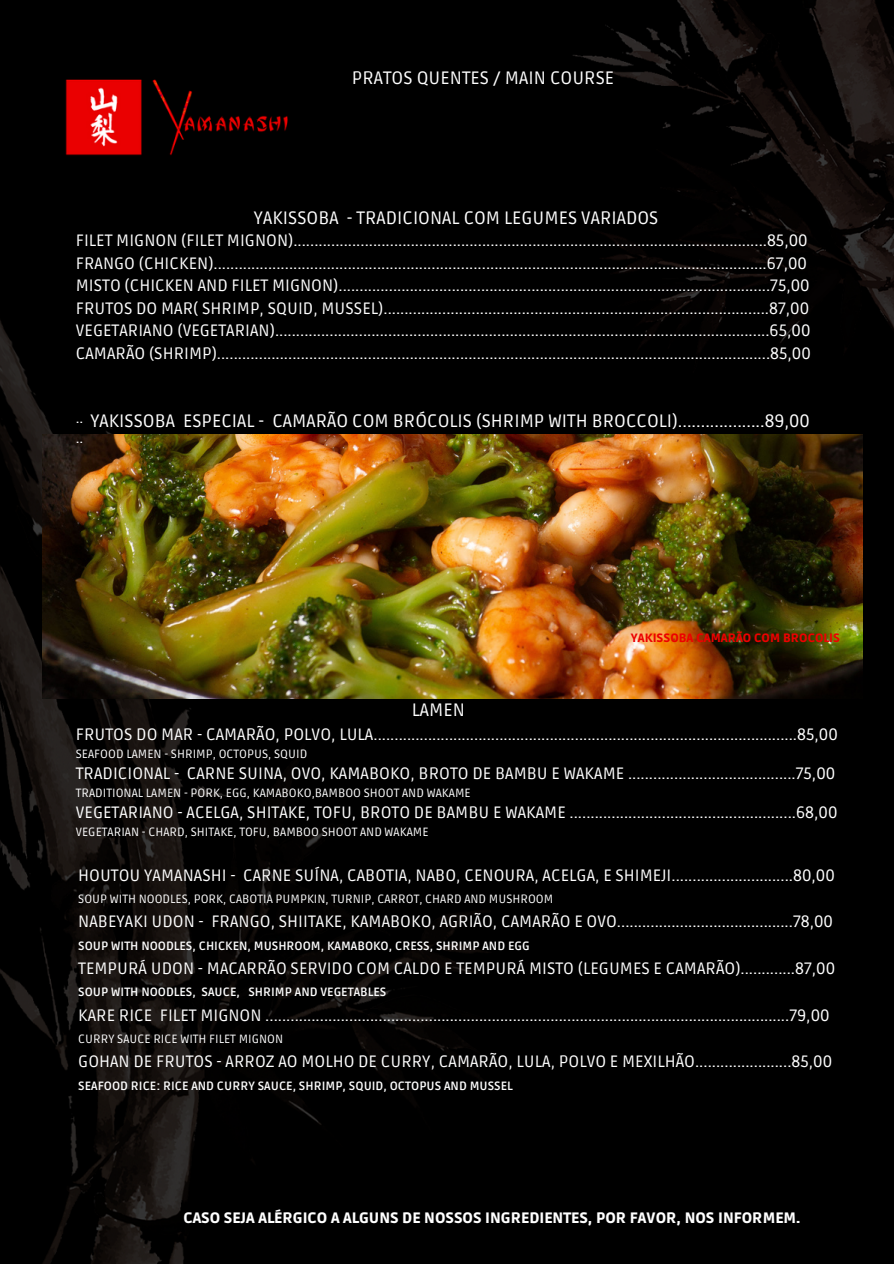
<style>
.page{position:relative;width:894px;height:1264px;background:#fff}
.page>*{position:absolute;margin:0;border:0;box-sizing:border-box;transform-origin:0 0}
.t1{font:18px "Ruda";color:#fff}
.t2{font:16.5px/22.5px "Ruda";color:#fff}
.t3{font:900 15px "Ruda";color:#fff}
.t4{font:15px/20.2px "Ruda";color:#fff}
.t5{font:12px "Ruda";color:#fff}
.t6{font:700 12px "Ruda";color:#fff}
.t7{font:900 12px "Ruda";color:#ec0101}
</style>
<div class="page">
<img style="left:0;top:0;width:893px;height:1263px">
<img style="left:43px;top:435px;width:819px;height:263px">
<h1 class="t1" style="left:352px;top:68px;width:264px">PRATOS QUENTES / MAIN COURSE</h1>
<h1 class="t1" style="left:254px;top:207px;width:406px">YAKISSOBA - TRADICIONAL COM LEGUMES VARIADOS</h1>
<h1 class="t2" style="left:76px;top:230px;width:736px">FILET MIGNON (FILET MIGNON).................................................................................................................85,00<br>FRANGO (CHICKEN)....................................................................................................................................67,00<br>MISTO (CHICKEN AND FILET MIGNON).......................................................................................................75,00<br>FRUTOS DO MAR( SHRIMP, SQUID, MUSSEL)............................................................................................87,00<br>VEGETARIANO (VEGETARIAN)......................................................................................................................65,00<br>CAMARÃO (SHRIMP)....................................................................................................................................85,00</h1>
<p class="t4" style="left:76px;top:408px;width:9px">.. ..</p>
<p class="t1" style="left:90px;top:410px;width:720px">YAKISSOBA ESPECIAL - CAMARÃO COM BRÓCOLIS (SHRIMP WITH BROCCOLI)...................89,00</p>
<h1 class="t7" style="left:630px;top:630px;width:210px">YAKISSOBA CAMARÃO COM BROCOLIS</h1>
<h1 class="t1" style="left:412px;top:699px;width:54px">LAMEN</h1>
<h1 class="t2" style="left:76px;top:724px;width:763px">FRUTOS DO MAR - CAMARÃO, POLVO, LULA.....................................................................................................85,00</h1>
<h1 class="t5" style="left:76px;top:747px;width:233px">SEAFOOD LAMEN - SHRIMP, OCTOPUS, SQUID</h1>
<h1 class="t2" style="left:76px;top:763px;width:760px">TRADICIONAL - CARNE SUINA, OVO, KAMABOKO, BROTO DE BAMBU E WAKAME ........................................75,00</h1>
<h1 class="t5" style="left:76px;top:786px;width:396px">TRADITIONAL LAMEN - PORK, EGG, KAMABOKO,BAMBOO SHOOT AND WAKAME</h1>
<h1 class="t2" style="left:76px;top:802px;width:763px">VEGETARIANO - ACELGA, SHITAKE, TOFU, BROTO DE BAMBU E WAKAME ......................................................68,00</h1>
<h1 class="t5" style="left:76px;top:825px;width:354px">VEGETARIAN - CHARD, SHITAKE, TOFU, BAMBOO SHOOT AND WAKAME</h1>
<h2 class="t2" style="left:78px;top:864px;width:757px">HOUTOU YAMANASHI - CARNE SUÍNA, CABOTIA, NABO, CENOURA, ACELGA, E SHIMEJI.............................80,00</h2>
<h2 class="t5" style="left:78px;top:892px;width:476px">SOUP WITH NOODLES, PORK, CABOTIA PUMPKIN, TURNIP, CARROT, CHARD AND MUSHROOM</h2>
<h2 class="t2" style="left:78px;top:911px;width:756px">NABEYAKI UDON - FRANGO, SHIITAKE, KAMABOKO, AGRIÃO, CAMARÃO E OVO..........................................78,00</h2>
<h2 class="t6" style="left:78px;top:938px;width:453px">SOUP WITH NOODLES, CHICKEN, MUSHROOM, KAMABOKO, CRESS, SHRIMP AND EGG</h2>
<h2 class="t2" style="left:78px;top:957px;width:758px">TEMPURÁ UDON - MACARRÃO SERVIDO COM CALDO E TEMPURÁ MISTO (LEGUMES E CAMARÃO).............87,00</h2>
<h2 class="t6" style="left:78px;top:985px;width:309px">SOUP WITH NOODLES, SAUCE, SHRIMP AND VEGETABLES</h2>
<h2 class="t2" style="left:78px;top:1004px;width:752px">KARE RICE FILET MIGNON .............................................................................................................................79,00</h2>
<h2 class="t5" style="left:78px;top:1031px;width:206px">CURRY SAUCE RICE WITH FILET MIGNON</h2>
<h2 class="t2" style="left:78px;top:1050px;width:755px">GOHAN DE FRUTOS - ARROZ AO MOLHO DE CURRY, CAMARÃO, LULA, POLVO E MEXILHÃO.......................85,00</h2>
<h2 class="t6" style="left:78px;top:1078px;width:436px">SEAFOOD RICE: RICE AND CURRY SAUCE, SHRIMP, SQUID, OCTOPUS AND MUSSEL</h2>
<h3 class="t3" style="left:183px;top:1209px;width:618px">CASO SEJA ALÉRGICO A ALGUNS DE NOSSOS INGREDIENTES, POR FAVOR, NOS INFORMEM.</h3>
</div>
